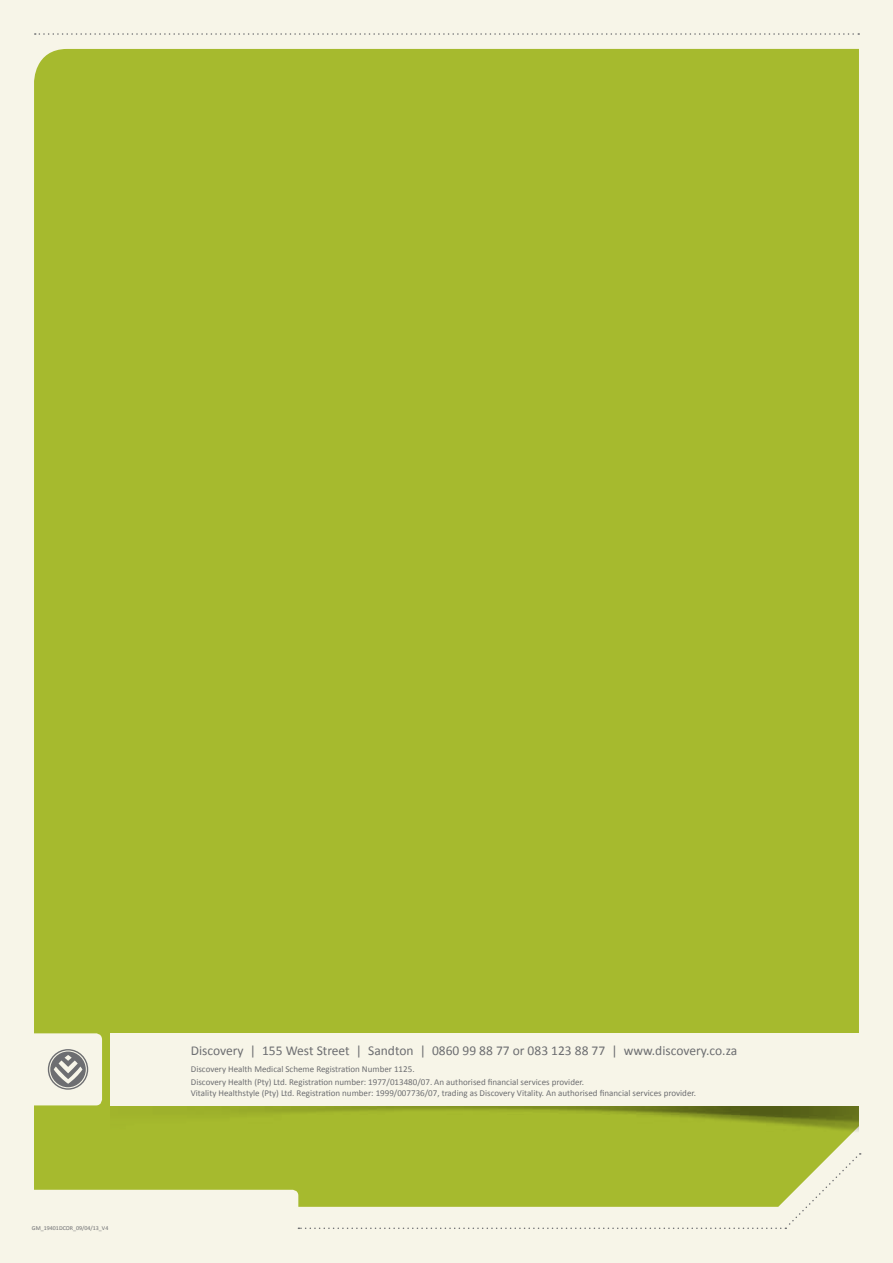
<style>
.page{position:relative;width:893px;height:1263px;background:#f7f5e8}
.page>*{position:absolute;margin:0;border:0;box-sizing:border-box;transform-origin:0 0}
.t1{font:13.5px "Calibri";color:#6d6e71}
.t2{font:9px "Calibri";color:#6d6e71}
.t3{font:6px "Calibri";color:#6d6e71}
</style>
<div class="page">
<div style="left:34px;top:49px;width:825px;height:1145px;background:#a6ba2e"></div>
<svg style="left:35px;top:33px;width:824px;height:2px"></svg>
<svg style="left:298px;top:1153px;width:563px;height:76px"></svg>
<img style="left:111px;top:1105px;width:748px;height:71px">
<div style="left:111px;top:1033px;width:752px;height:72px;background:#f7f5e8"></div>
<svg style="left:34px;top:1033px;width:68px;height:72px"></svg>
<p class="t3" style="left:32px;top:1224px;width:78px">GM_19401DCOR_09/04/13_V4</p>
<h1 class="t1" style="left:191px;top:1042px;width:548px">Discovery | 155 West Street | Sandton | 0860 99 88 77 or 083 123 88 77 | www.discovery.co.za</h1>
<p class="t2" style="left:191px;top:1064px;width:225px">Discovery Health Medical Scheme Registration Number 1125.</p>
<p class="t2" style="left:191px;top:1088px;width:507px">Vitality Healthstyle (Pty) Ltd. Registration number: 1999/007736/07, trading as Discovery Vitality. An authorised financial services provider.</p>
<p class="t2" style="left:191px;top:1076px;width:395px">Discovery Health (Pty) Ltd. Registration number: 1977/013480/07. An authorised financial services provider.</p>
</div>
